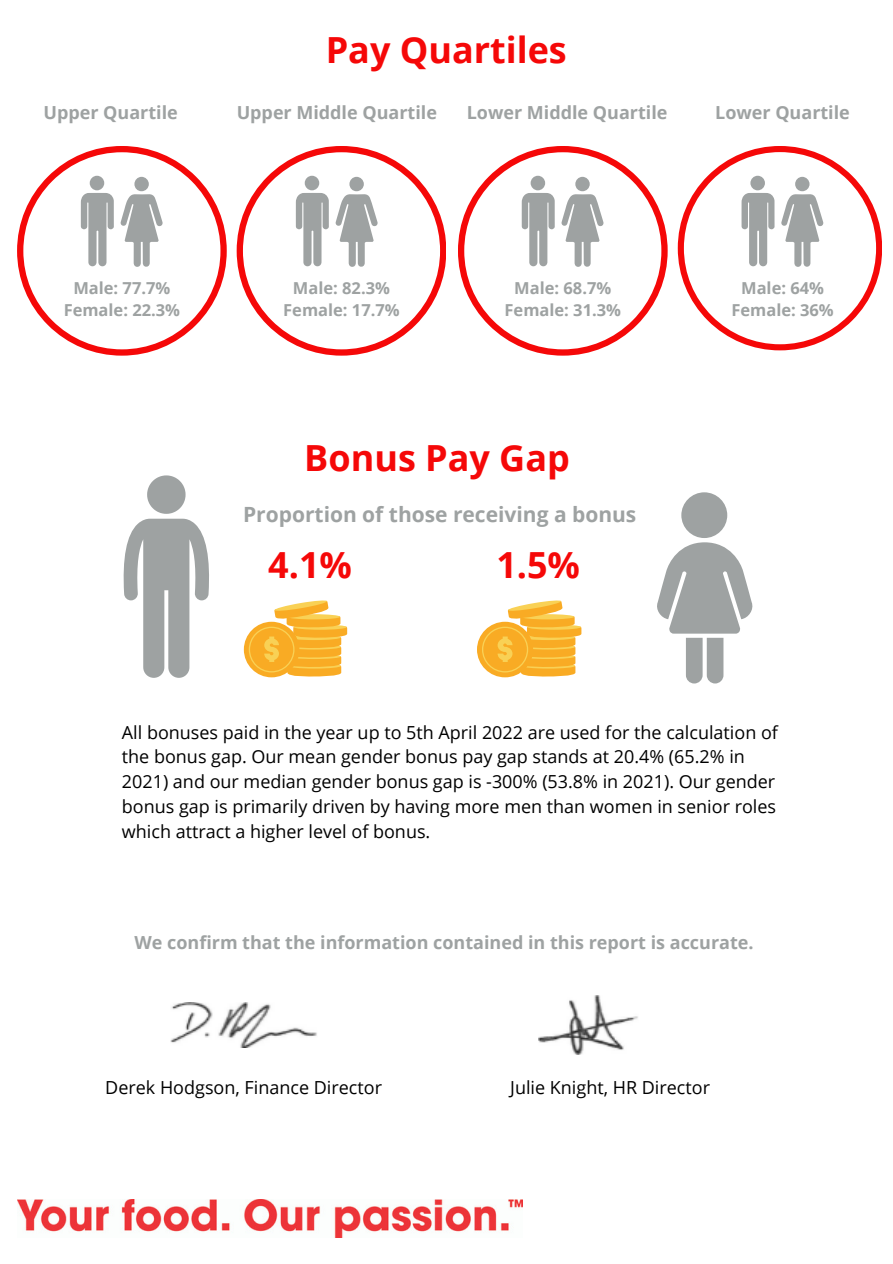
<style>
.page{position:relative;width:893px;height:1264px;background:#fff}
.page>*{position:absolute;margin:0;border:0;box-sizing:border-box;transform-origin:0 0}
.t1{font:700 36px "Open Sans";color:#f50808}
.t2{font:700 21px "Open Sans";color:#9ea2a2}
.t3{font:18px/24.8px "Open Sans";color:#000}
.t4{font:700 18px "Open Sans";color:#9ea2a2}
.t5{font:700 16.5px/22.5px "Open Sans";color:#9ea2a2;text-align:center}
</style>
<div class="page">
<svg style="left:17px;top:146px;width:209px;height:209px"></svg>
<svg style="left:237px;top:146px;width:209px;height:209px"></svg>
<svg style="left:458px;top:146px;width:209px;height:209px"></svg>
<svg style="left:677px;top:146px;width:205px;height:204px"></svg>
<svg style="left:123px;top:475px;width:86px;height:203px"></svg>
<svg style="left:657px;top:492px;width:96px;height:191px"></svg>
<div style="left:244px;top:621px;width:55px;height:56px;background:#f9ab24;border-radius:50%"></div>
<svg style="left:249px;top:626px;width:45px;height:46px"></svg>
<div style="left:250px;top:628px;width:43px;height:43px;background:#f9ab24;border-radius:50%"></div>
<svg style="left:264px;top:600px;width:83px;height:77px"></svg>
<div style="left:477px;top:621px;width:56px;height:56px;background:#f9ab24;border-radius:50%"></div>
<svg style="left:482px;top:626px;width:46px;height:46px"></svg>
<div style="left:483px;top:628px;width:44px;height:43px;background:#f9ab24;border-radius:50%"></div>
<svg style="left:497px;top:600px;width:84px;height:77px"></svg>
<img style="left:170px;top:1002px;width:147px;height:45px">
<img style="left:538px;top:995px;width:100px;height:59px">
<img style="left:17px;top:1199px;width:505px;height:38px">
<p class="t4" style="left:43px;top:100px;width:136px">Upper Quartile</p>
<h1 class="t1" style="left:326px;top:24px;width:242px">Pay Quartiles</h1>
<p class="t4" style="left:237px;top:100px;width:202px">Upper Middle Quartile</p>
<p class="t4" style="left:467px;top:100px;width:202px">Lower Middle Quartile</p>
<p class="t4" style="left:715px;top:100px;width:136px">Lower Quartile</p>
<p class="t5" style="left:64px;top:276px;width:118px">Male: 77.7%<br>Female: 22.3%</p>
<p class="t5" style="left:283px;top:276px;width:118px">Male: 82.3%<br>Female: 17.7%</p>
<p class="t5" style="left:504px;top:276px;width:118px">Male: 68.7%<br>Female: 31.3%</p>
<p class="t5" style="left:731px;top:276px;width:104px">Male: 64%<br>Female: 36%</p>
<h1 class="t1" style="left:304px;top:432px;width:267px">Bonus Pay Gap</h1>
<p class="t2" style="left:243px;top:500px;width:395px">Proportion of those receiving a bonus</p>
<h1 class="t1" style="left:268px;top:540px;width:85px">4.1%</h1>
<h1 class="t1" style="left:496px;top:540px;width:85px">1.5%</h1>
<p class="t3" style="left:122px;top:719px;width:657px">All bonuses paid in the year up to 5th April 2022 are used for the calculation of the bonus gap. Our mean gender bonus pay gap stands at 20.4% (65.2% in 2021) and our median gender bonus gap is -300% (53.8% in 2021). Our gender bonus gap is primarily driven by having more men than women in senior roles which attract a higher level of bonus.</p>
<p class="t4" style="left:134px;top:929px;width:620px">We confirm that the information contained in this report is accurate.</p>
<p class="t3" style="left:105px;top:1074px;width:278px">Derek Hodgson, Finance Director</p>
<p class="t3" style="left:510px;top:1074px;width:201px">Julie Knight, HR Director</p>
</div>
